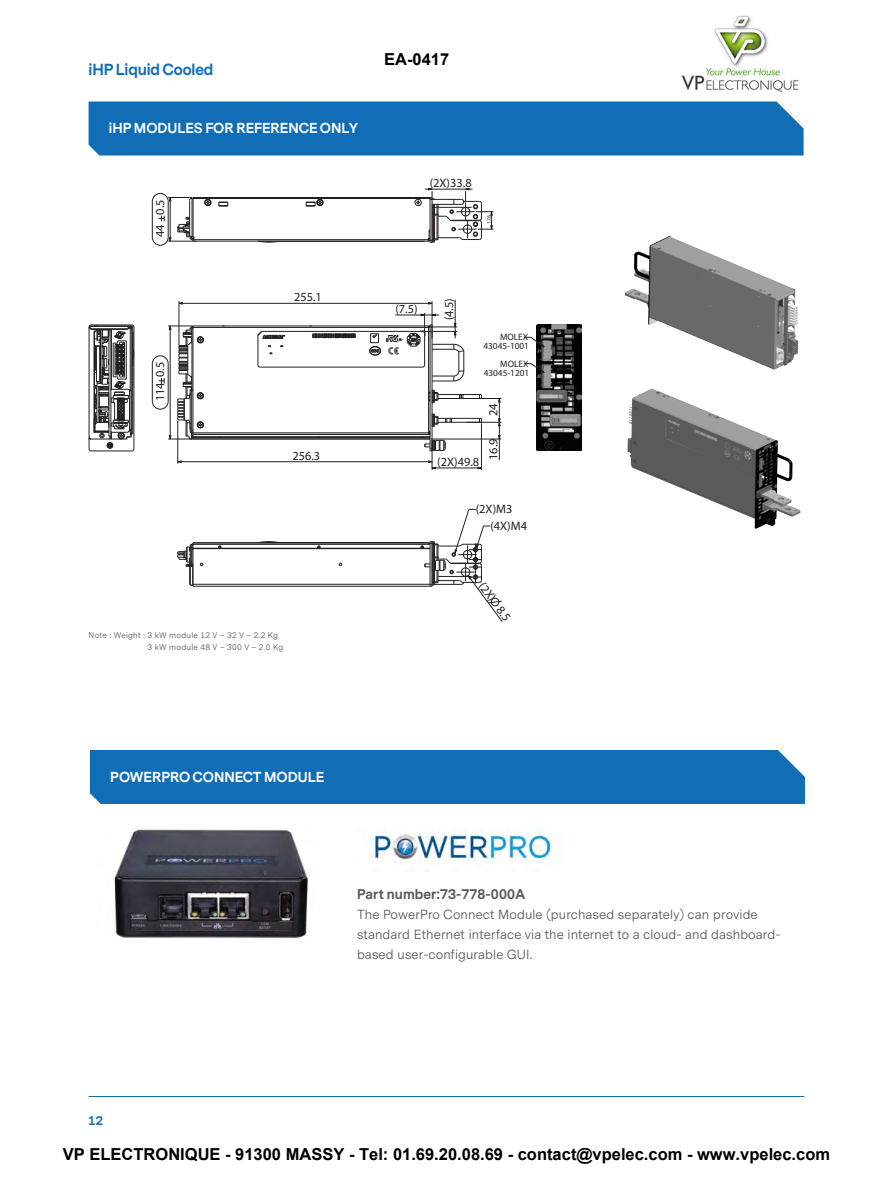
<style>
.page{position:relative;width:893px;height:1188px;background:#fff}
.page>*{position:absolute;margin:0;border:0;box-sizing:border-box;transform-origin:0 0}
.t1{font:700 16.5px "Arial";color:#000}
.t2{font:700 15px "Messina Sans";letter-spacing:-.01em;color:#126db7}
.t3{font:700 13.5px "Messina Sans";color:#fff}
.t4{font:13.2px/19.8px "Messina Sans";letter-spacing:.01em;color:#57585a}
.t5{font:700 13.2px "Messina Sans";letter-spacing:.01em;color:#57585a}
.t6{font:12.3px "ISOCPEUR";color:#231f20}
.t7{font:700 12px "Messina Sans";color:#126db7}
.t8{font:9.3px/9px "ISOCPEUR";color:#231f20;text-align:right}
.t9{font:8.25px/12px "Messina Sans";letter-spacing:.03em;color:#57585a}
.t10{font:5.4px "ISOCPEUR";color:#231f20}
</style>
<div class="page">
<hr style="left:89px;top:1096px;width:715px;height:1px;background:#126db7">
<div style="left:89px;top:102px;width:715px;height:54px;background:#126db7"></div>
<img style="left:627px;top:388px;width:174px;height:141px">
<img style="left:625px;top:235px;width:174px;height:135px">
<img style="left:536px;top:325px;width:45px;height:126px">
<hr style="left:258px;top:335px;width:1px;height:30px;background:#231f20">
<hr style="left:193px;top:439px;width:237px;height:1px;background:#231f20">
<hr style="left:192px;top:437px;width:238px;height:1px;background:#231f20">
<hr style="left:193px;top:434px;width:236px;height:1px;background:#231f20">
<hr style="left:193px;top:433px;width:236px;height:1px;background:#231f20">
<hr style="left:438px;top:422px;width:43px;height:1px;background:#231f20">
<hr style="left:438px;top:418px;width:43px;height:1px;background:#231f20">
<hr style="left:438px;top:398px;width:43px;height:1px;background:#231f20">
<hr style="left:438px;top:394px;width:43px;height:1px;background:#231f20">
<hr style="left:260px;top:367px;width:163px;height:1px;background:#231f20">
<svg style="left:268px;top:346px;width:5px;height:9px"></svg>
<svg style="left:313px;top:333px;width:43px;height:6px"></svg>
<hr style="left:262px;top:331px;width:161px;height:1px;background:#231f20">
<hr style="left:193px;top:327px;width:237px;height:1px;background:#231f20">
<hr style="left:193px;top:326px;width:237px;height:1px;background:#231f20">
<hr style="left:428px;top:327px;width:1px;height:107px;background:#231f20">
<hr style="left:430px;top:325px;width:1px;height:126px;background:#231f20">
<hr style="left:432px;top:325px;width:1px;height:126px;background:#231f20">
<svg style="left:459px;top:395px;width:5px;height:3px"></svg>
<hr style="left:189px;top:200px;width:1px;height:35px;background:#231f20">
<hr style="left:192px;top:199px;width:1px;height:38px;background:#231f20">
<hr style="left:193px;top:199px;width:1px;height:38px;background:#231f20">
<hr style="left:193px;top:241px;width:236px;height:1px;background:#231f20">
<hr style="left:193px;top:239px;width:235px;height:1px;background:#231f20">
<svg style="left:219px;top:202px;width:10px;height:5px"></svg>
<hr style="left:204px;top:198px;width:226px;height:1px;background:#231f20">
<hr style="left:193px;top:197px;width:239px;height:1px;background:#231f20">
<hr style="left:193px;top:586px;width:239px;height:1px;background:#231f20">
<hr style="left:193px;top:584px;width:239px;height:1px;background:#231f20">
<hr style="left:220px;top:548px;width:98px;height:1px;background:#231f20">
<hr style="left:320px;top:548px;width:102px;height:1px;background:#231f20">
<hr style="left:193px;top:544px;width:237px;height:1px;background:#231f20">
<hr style="left:193px;top:542px;width:236px;height:1px;background:#231f20">
<hr style="left:91px;top:451px;width:41px;height:1px;background:#231f20">
<hr style="left:134px;top:327px;width:1px;height:122px;background:#231f20">
<div style="left:197px;top:393px;width:7px;height:6px;border:1px solid #231f20;border-radius:50%"></div>
<div style="left:197px;top:337px;width:7px;height:6px;border:1px solid #231f20;border-radius:50%"></div>
<div style="left:197px;top:422px;width:7px;height:6px;border:1px solid #231f20;border-radius:50%"></div>
<div style="left:205px;top:199px;width:6px;height:7px;border:1px solid #231f20;border-radius:50%"></div>
<div style="left:317px;top:199px;width:6px;height:7px;border:1px solid #231f20;border-radius:50%"></div>
<svg style="left:306px;top:200px;width:17px;height:7px"></svg>
<div style="left:415px;top:199px;width:6px;height:7px;border:1px solid #231f20;border-radius:50%"></div>
<svg style="left:428px;top:390px;width:11px;height:13px"></svg>
<svg style="left:257px;top:331px;width:28px;height:8px"></svg>
<svg style="left:421px;top:414px;width:31px;height:38px"></svg>
<svg style="left:258px;top:541px;width:20px;height:3px"></svg>
<svg style="left:178px;top:543px;width:43px;height:43px"></svg>
<svg style="left:524px;top:363px;width:21px;height:10px"></svg>
<svg style="left:524px;top:337px;width:21px;height:11px"></svg>
<svg style="left:498px;top:418px;width:3px;height:9px"></svg>
<svg style="left:428px;top:460px;width:8px;height:9px"></svg>
<hr style="left:178px;top:421px;width:1px;height:43px;background:#231f20">
<hr style="left:179px;top:301px;width:1px;height:44px;background:#231f20">
<hr style="left:432px;top:468px;width:49px;height:1px;background:#231f20">
<hr style="left:178px;top:461px;width:254px;height:1px;background:#231f20">
<hr style="left:431px;top:439px;width:70px;height:1px;background:#231f20">
<hr style="left:467px;top:422px;width:34px;height:1px;background:#231f20">
<svg style="left:479px;top:395px;width:22px;height:8px"></svg>
<svg style="left:152px;top:325px;width:51px;height:115px"></svg>
<hr style="left:179px;top:303px;width:253px;height:1px;background:#231f20">
<svg style="left:369px;top:313px;width:96px;height:69px"></svg>
<hr style="left:432px;top:440px;width:1px;height:30px;background:#231f20">
<hr style="left:432px;top:301px;width:1px;height:37px;background:#231f20">
<hr style="left:455px;top:300px;width:1px;height:38px;background:#231f20">
<hr style="left:481px;top:423px;width:1px;height:47px;background:#231f20">
<hr style="left:499px;top:399px;width:1px;height:61px;background:#231f20">
<hr style="left:152px;top:201px;width:1px;height:36px;background:#231f20">
<hr style="left:168px;top:201px;width:1px;height:36px;background:#231f20">
<hr style="left:170px;top:198px;width:1px;height:43px;background:#231f20">
<svg style="left:152px;top:216px;width:44px;height:29px"></svg>
<svg style="left:152px;top:193px;width:59px;height:12px"></svg>
<svg style="left:416px;top:188px;width:77px;height:55px"></svg>
<svg style="left:421px;top:509px;width:81px;height:113px"></svg>
<svg style="left:89px;top:325px;width:45px;height:126px"></svg>
<div style="left:90px;top:750px;width:715px;height:54px;background:#126db7"></div>
<img style="left:114px;top:829px;width:194px;height:110px">
<img style="left:367px;top:829px;width:187px;height:42px">
<img style="left:681px;top:15px;width:118px;height:77px">
<p class="t2" style="left:89px;top:59px;width:126px">iHP Liquid Cooled</p>
<p class="t3" style="left:109px;top:119px;width:251px">iHP MODULES FOR REFERENCE ONLY</p>
<p class="t6" style="left:153px;top:237px;width:39px;rotate:-90deg">44 0.5</p>
<p class="t6" style="left:153px;top:401px;width:41px;rotate:-90deg">114 0.5</p>
<p class="t6" style="left:294px;top:290px;width:29px">255.1</p>
<p class="t6" style="left:292px;top:448px;width:29px">256.3</p>
<p class="t9" style="left:148px;top:629px;width:137px;text-indent:-59px">Note : Weight : 3 kW module 12 V – 32 V – 2.2 Kg<br>3 kW module 48 V – 300 V – 2.0 Kg</p>
<p class="t1" style="left:384px;top:48px;width:67px">EA-0417</p>
<p class="t6" style="left:430px;top:175px;width:43px">(2X)33.8</p>
<p class="t10" style="left:485px;top:224px;width:11px;rotate:-90deg">17.6</p>
<p class="t6" style="left:395px;top:301px;width:24px">(7.5)</p>
<p class="t6" style="left:441px;top:320px;width:24px;rotate:-90deg">(4.5)</p>
<p class="t8" style="left:483px;top:333px;width:47px">MOLEX<br>43045-1001</p>
<p class="t8" style="left:484px;top:359px;width:47px">MOLEX<br>43045-1201</p>
<p class="t6" style="left:486px;top:416px;width:14px;rotate:-90deg">24</p>
<p class="t6" style="left:437px;top:454px;width:43px">(2X)49.8</p>
<p class="t6" style="left:486px;top:460px;width:23px;rotate:-90deg">16.9</p>
<p class="t6" style="left:476px;top:502px;width:38px">(2X)M3</p>
<p class="t6" style="left:490px;top:518px;width:38px">(4X)M4</p>
<p class="t6" style="left:488px;top:579px;width:46px;rotate:54deg">(2X) 8.5</p>
<p class="t3" style="left:110px;top:767px;width:216px">POWERPRO CONNECT MODULE</p>
<p class="t7" style="left:89px;top:1113px;width:16px">12</p>
<p class="t5" style="left:357px;top:885px;width:170px">Part number:73-778-000A</p>
<p class="t4" style="left:357px;top:905px;width:425px">The PowerPro Connect Module (purchased separately) can provide standard Ethernet interface via the internet to a cloud- and dashboard&shy;based user-configurable GUI.</p>
<p class="t1" style="left:63px;top:1143px;width:769px">VP ELECTRONIQUE - 91300 MASSY - Tel: 01.69.20.08.69 - contact@vpelec.com - www.vpelec.com</p>
</div>
